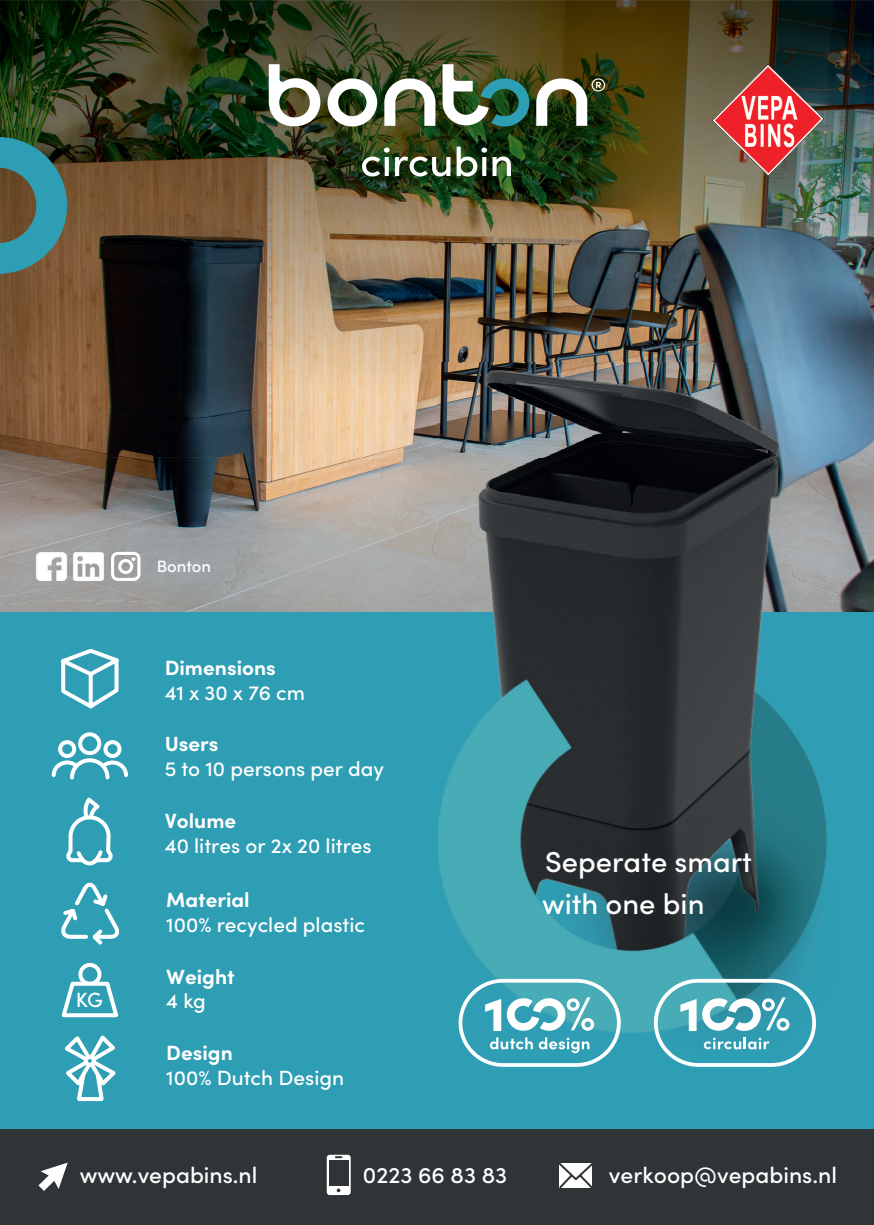
<style>
.page{position:relative;width:874px;height:1225px;background:#fff}
.page>*{position:absolute;margin:0;border:0;box-sizing:border-box;transform-origin:0 0}
.t1{font:500 28.8px/41.2px "Sofia Pro";color:#fff}
.t2{font:500 22.6px "Sofia Pro";color:#fff}
.t3{font:500 20.6px "Sofia Pro";color:#fff}
.t4{font:700 20.6px "Sofia Pro";color:#fff}
.t5{font:500 16.4px "Sofia Pro";letter-spacing:-.005em;color:#fff}
</style>
<div class="page">
<img style="left:0;top:458px;width:873px;height:154px">
<img style="left:0;top:0;width:509px;height:458px">
<img style="left:509px;top:0;width:364px;height:392px">
<img style="left:837px;top:392px;width:36px;height:66px">
<div style="left:0;top:612px;width:873px;height:613px;background:#2d9eb4"></div>
<img style="left:437px;top:363px;width:400px;height:670px">
<div style="left:0;top:1129px;width:873px;height:96px;background:#2f3437"></div>
<svg style="left:362px;top:147px;width:27px;height:29px"></svg>
<svg style="left:395px;top:156px;width:55px;height:20px"></svg>
<svg style="left:456px;top:147px;width:54px;height:29px"></svg>
<svg style="left:384px;top:78px;width:51px;height:48px"></svg>
<svg style="left:327px;top:78px;width:50px;height:48px"></svg>
<svg style="left:268px;top:64px;width:52px;height:62px"></svg>
<svg style="left:442px;top:64px;width:163px;height:66px"></svg>
<div style="left:78px;top:963px;width:23px;height:22px;border:4px solid #fff;border-radius:50%"></div>
<svg style="left:61px;top:978px;width:58px;height:40px"></svg>
<svg style="left:64px;top:1035px;width:52px;height:67px"></svg>
<div style="left:86px;top:1057px;width:8px;height:7px;background:#2d9eb4;border-radius:50%"></div>
<div style="left:84px;top:1055px;width:12px;height:11px;border:4px solid #fff;border-radius:50%"></div>
<svg style="left:653px;top:979px;width:162px;height:87px"></svg>
<svg style="left:458px;top:979px;width:162px;height:87px"></svg>
<svg style="left:326px;top:1154px;width:24px;height:41px"></svg>
<div style="left:329px;top:1159px;width:19px;height:26px;background:#2f3437"></div>
<svg style="left:336px;top:1188px;width:4px;height:4px"></svg>
<svg style="left:559px;top:1163px;width:33px;height:25px"></svg>
<img style="left:36px;top:552px;width:14px;height:29px">
<svg style="left:38px;top:1162px;width:30px;height:29px"></svg>
<svg style="left:0;top:137px;width:67px;height:137px;background:#457774"></svg>
<svg style="left:50px;top:552px;width:90px;height:393px"></svg>
<img style="left:712px;top:64px;width:110px;height:111px">
<p class="t3" style="left:76px;top:984px;width:29px">KG</p>
<p class="t5" style="left:157px;top:554px;width:56px">Bonton</p>
<p class="t4" style="left:164px;top:652px;width:113px">Dimensions</p>
<p class="t3" style="left:164px;top:677px;width:142px">41 x 30 x 76 cm</p>
<p class="t4" style="left:164px;top:728px;width:55px">Users</p>
<p class="t3" style="left:164px;top:753px;width:220px">5 to 10 persons per day</p>
<p class="t4" style="left:164px;top:804px;width:73px">Volume</p>
<p class="t3" style="left:164px;top:830px;width:208px">40 litres or 2x 20 litres</p>
<p class="t4" style="left:166px;top:884px;width:85px">Material</p>
<p class="t3" style="left:166px;top:909px;width:200px">100% recycled plastic</p>
<p class="t4" style="left:166px;top:960px;width:70px">Weight</p>
<p class="t3" style="left:166px;top:986px;width:41px">4 kg</p>
<p class="t4" style="left:166px;top:1037px;width:68px">Design</p>
<p class="t3" style="left:166px;top:1062px;width:179px">100% Dutch Design</p>
<h1 class="t1" style="left:542px;top:840px;width:211px">Seperate smart with one bin</h1>
<p class="t2" style="left:80px;top:1158px;width:179px">www.vepabins.nl</p>
<p class="t2" style="left:363px;top:1158px;width:146px">0223 66 83 83</p>
<p class="t2" style="left:608px;top:1158px;width:229px">verkoop@vepabins.nl</p>
</div>
